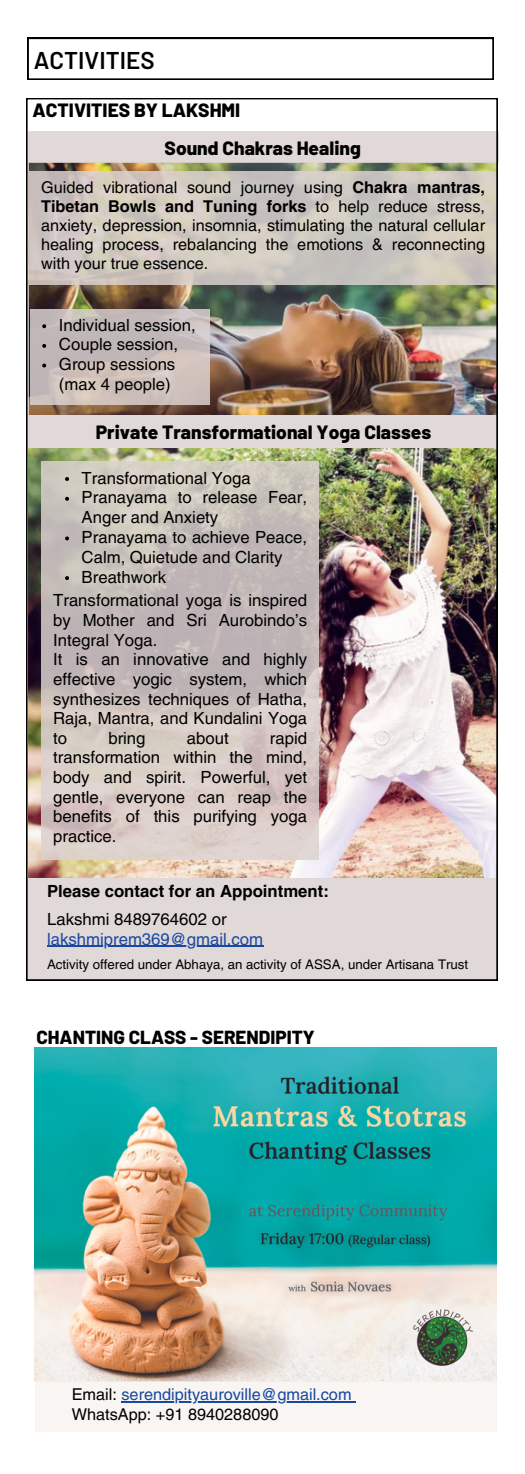
<style>
.page{position:relative;width:525px;height:1474px;background:#fff}
.page>*{position:absolute;margin:0;border:0;box-sizing:border-box;transform-origin:0 0}
.t1{font:600 24.15px "Barlow";color:#000}
.t2{font:800 19.25px "Barlow";color:#000}
.t3{font:800 18.9px "Barlow";color:#000}
.t4{font:16.8px/19.6px "Helvetica LT Pro";color:#000}
.t5{font:700 16.8px "Helvetica LT Pro";color:#000}
.t6{font:16.8px "Helvetica LT Pro";color:#1848a0}
.t7{font:16.28px/19.1px "Helvetica LT Pro";color:#000;text-align:justify}
.t8{font:16.28px "Helvetica LT Pro";color:#1848a0}
.t9{font:13.3px "Helvetica LT Pro";color:#000}
.s1{font-weight:700}
.s2{color:#000}
</style>
<div class="page">
<svg style="left:28px;top:38px;width:466px;height:42px"></svg>
<img style="left:26px;top:98px;width:472px;height:882px">
<img style="left:35px;top:1048px;width:461px;height:333px">
<div style="left:35px;top:1381px;width:461px;height:51px;background:#f6f0ec"></div>
<hr style="left:121px;top:1401px;width:231px;height:2px;background:#1848a0">
<p class="t1" style="left:34px;top:45px;width:122px">ACTIVITIES</p>
<p class="t2" style="left:33px;top:98px;width:209px">ACTIVITIES BY LAKSHMI</p>
<p class="t2" style="left:165px;top:136px;width:198px">Sound Chakras Healing</p>
<p class="t7" style="left:41px;top:179px;width:445px">Guided vibrational sound journey using <span class="s1">Chakra mantras, Tibetan Bowls and Tuning forks</span> to help reduce stress, anxiety, depression, insomnia, stimulating the natural cellular healing process, rebalancing the emotions &amp; reconnecting with your true essence.</p>
<p class="t4" style="left:59px;top:317px;width:138px">Individual session,</p>
<p class="t4" style="left:59px;top:336px;width:121px">Couple session,</p>
<p class="t4" style="left:59px;top:356px;width:118px">Group sessions (max 4 people)</p>
<p class="t2" style="left:96px;top:420px;width:337px">Private Transformational Yoga Classes</p>
<p class="t4" style="left:82px;top:469px;width:171px">Transformational Yoga</p>
<p class="t4" style="left:82px;top:489px;width:227px">Pranayama to release Fear,<br>Anger and Anxiety</p>
<p class="t4" style="left:82px;top:529px;width:227px">Pranayama to achieve Peace,<br>Calm, Quietude and Clarity</p>
<p class="t4" style="left:82px;top:569px;width:86px">Breathwork</p>
<p class="t4" style="left:53px;top:592px;width:256px;text-align:justify">Transformational yoga is inspired by Mother and Sri Aurobindo’s Integral Yoga.</p>
<p class="t4" style="left:53px;top:651px;width:256px;text-align:justify">It is an innovative and highly effective yogic system, which synthesizes techniques of Hatha, Raja, Mantra, and Kundalini Yoga to</p>
<p class="t4" style="left:53px;top:730px;width:256px;text-align:justify;text-indent:217px">rapid transformation within the mind, body and spirit. Powerful, yet gentle, everyone can reap the benefits of this purifying yoga practice.</p>
<p class="t4" style="left:108px;top:730px;width:39px">bring</p>
<p class="t4" style="left:187px;top:730px;width:43px">about</p>
<p class="t5" style="left:47px;top:885px;width:283px">Please contact for an Appointment:</p>
<p class="t4" style="left:47px;top:911px;width:181px">Lakshmi 8489764602 or</p>
<p class="t6" style="left:47px;top:933px;width:218px">lakshmiprem369@gmail.com</p>
<p class="t9" style="left:47px;top:959px;width:423px">Activity offered under Abhaya, an activity of ASSA, under Artisana Trust</p>
<p class="t3" style="left:36px;top:1025px;width:280px">CHANTING CLASS - SERENDIPITY</p>
<p class="t8" style="left:72px;top:1388px;width:281px"><span class="s2">Email:</span> serendipityauroville@gmail.com</p>
<p class="t7" style="left:72px;top:1406px;width:208px">WhatsApp: +91 8940288090</p>
</div>
